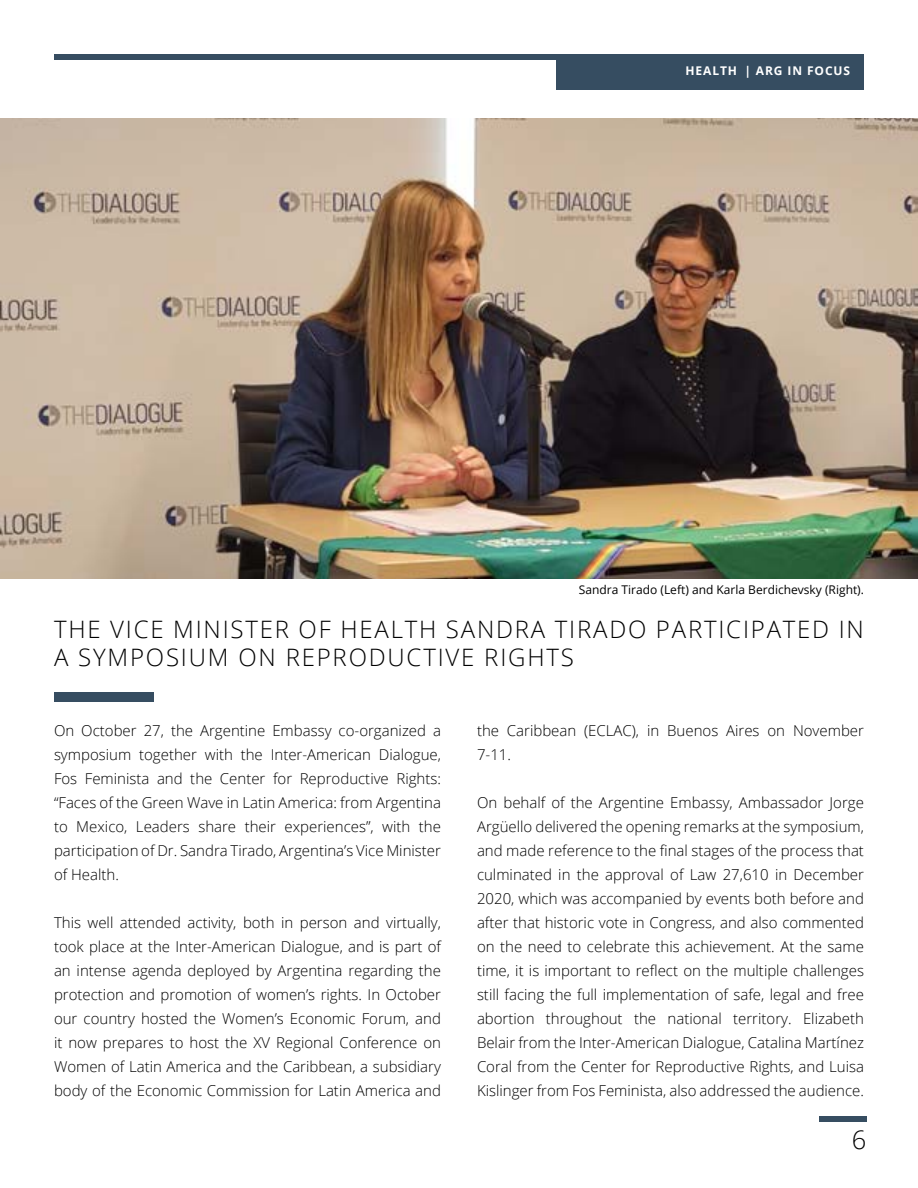
<style>
.page{position:relative;width:918px;height:1188px;background:#fff}
.page>*{position:absolute;margin:0;border:0;box-sizing:border-box;transform-origin:0 0}
.t1{font:300 25.5px "Open Sans";color:#000}
.t2{font:300 24px/28.8px "Open Sans";letter-spacing:.075em;color:#000}
.t3{font:300 15px/24px "Open Sans";color:#000;text-align:justify}
.t4{font:12px "Open Sans";color:#000}
.t5{font:700 12px "Open Sans";letter-spacing:.075em;color:#fff}
</style>
<div class="page">
<div style="left:54px;top:54px;width:810px;height:5px;background:#364d61"></div>
<div style="left:556px;top:54px;width:308px;height:36px;background:#364d61"></div>
<div style="left:819px;top:1116px;width:47px;height:5px;background:#364d61"></div>
<img style="left:0;top:118px;width:918px;height:461px">
<div style="left:54px;top:693px;width:100px;height:9px;background:#364d61"></div>
<p class="t5" style="left:686px;top:62px;width:166px">Health | ARG IN FOCUS</p>
<p class="t4" style="left:579px;top:582px;width:287px">Sandra Tirado (Left) and Karla Berdichevsky (Right).</p>
<h2 class="t2" style="left:54px;top:614px;width:811px">THE VICE MINISTER OF HEALTH SANDRA TIRADO PARTICIPATED IN<br>A SYMPOSIUM ON REPRODUCTIVE RIGHTS</h2>
<p class="t3" style="left:54px;top:718px;width:389px">On October 27, the Argentine Embassy co-organized a symposium together with the Inter-American Dialogue, Fos Feminista and the Center for Reproductive Rights: “Faces of the Green Wave in Latin America: from Argentina to Mexico, Leaders share their experiences”, with the participation of Dr. Sandra Tirado, Argentina’s Vice Minister of Health.</p>
<p class="t3" style="left:54px;top:910px;width:389px">This well attended activity, both in person and virtually, took place at the Inter-American Dialogue, and is part of an intense agenda deployed by Argentina regarding the protection and promotion of women’s rights. In October our country hosted the Women’s Economic Forum, and it now prepares to host the XV Regional Conference on Women of Latin America and the Caribbean, a subsidiary body of the Economic Commission for Latin America and</p>
<p class="t3" style="left:477px;top:718px;width:388px">the Caribbean (ECLAC), in Buenos Aires on November<br>7-11.</p>
<p class="t3" style="left:477px;top:790px;width:389px">On behalf of the Argentine Embassy, Ambassador Jorge Argüello delivered the opening remarks at the symposium, and made reference to the final stages of the process that culminated in the approval of Law 27,610 in December 2020, which was accompanied by events both before and after that historic vote in Congress, and also commented on the need to celebrate this achievement. At the same time, it is important to reflect on the multiple challenges still facing the full implementation of safe, legal and free abortion throughout the national territory. Elizabeth Belair from the Inter-American Dialogue, Catalina Martínez Coral from the Center for Reproductive Rights, and Luisa Kislinger from Fos Feminista, also addressed the audience.</p>
<h1 class="t1" style="left:852px;top:1122px;width:16px">6</h1>
</div>
